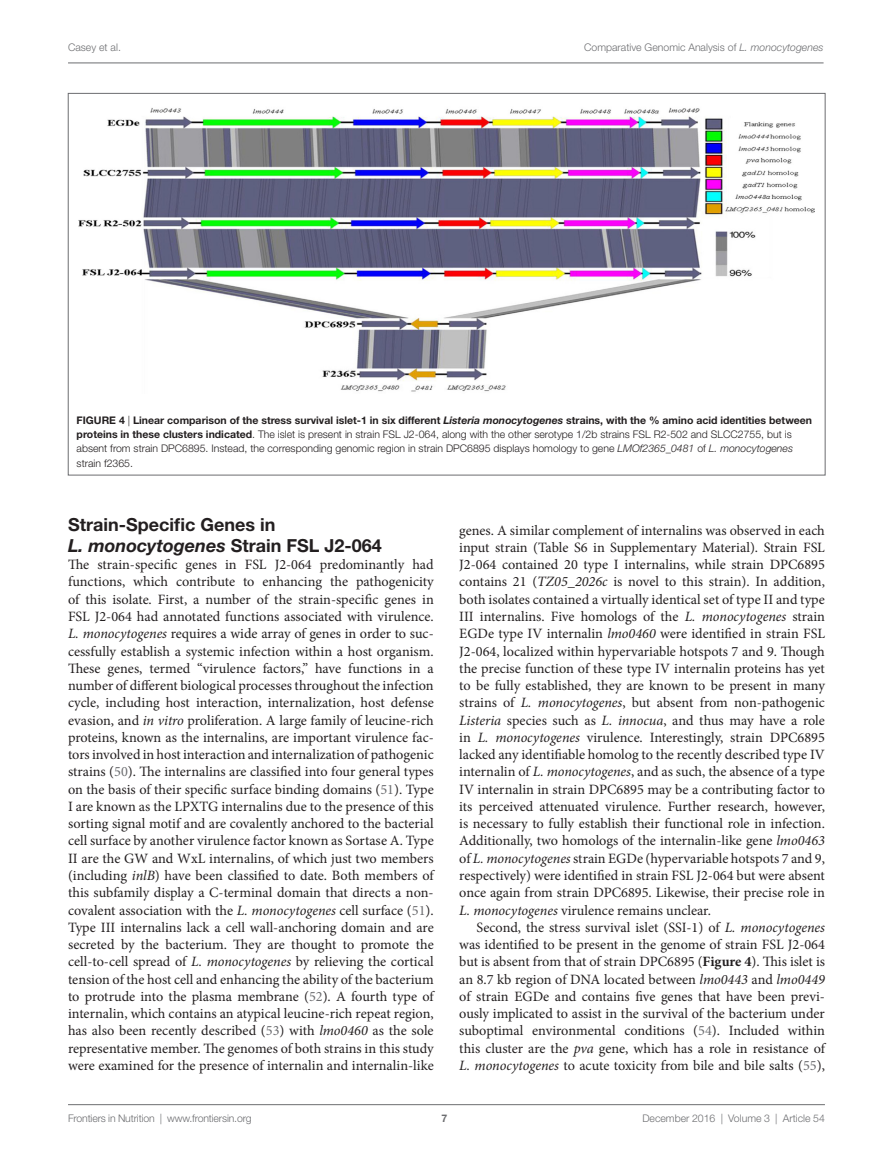
<style>
.page{position:relative;width:893px;height:1170px;background:#fff}
.page>*{position:absolute;margin:0;border:0;box-sizing:border-box;transform-origin:0 0}
.t1{font:700 18px/21px "Helvetica Neue LT Std";color:#231f20}
.t2{font:14.25px/17.2px "Minion Pro";color:#231f20;text-align:justify}
.t3{font:300 10.5px/14.2px "Helvetica Neue LT Std";color:#231f20}
.t4{font:300 10.5px "Helvetica Neue LT Std";color:#6c6d70}
.t5{font:700 10.5px "Helvetica Neue LT Std";color:#6c6d70}
.s1{font-style:italic}
.s2{font-weight:700}
.s3{font-weight:700;font-style:italic}
.s4{color:#6c6d70}
</style>
<div class="page">
<img style="left:79px;top:107px;width:735px;height:285px">
<hr style="left:68px;top:1104px;width:757px;height:1px;background:#6c6d70">
<hr style="left:68px;top:63px;width:755px;height:1px;background:#6c6d70">
<p class="t4" style="left:68px;top:41px;width:54px">Casey et al.</p>
<p class="t4" style="left:584px;top:41px;width:241px">Comparative Genomic Analysis of <span class="s1">L. monocytogenes</span></p>
<p class="t3" style="left:77px;top:413px;width:737px"><span class="s2">FIG URE 4</span> | <span class="s2">Linear comparison of the stress survival islet-1 in six different</span> <span class="s3">Listeria monocytogenes</span> <span class="s2">strains, with the % amino acid identities between proteins in these clusters indicated</span>. The islet is present in strain FSL J2-064, along with the other serotype 1/2b strains FSL R2-502 and SLCC2755, but is absent from strain DPC6895. Instead, the corresponding genomic region in strain DPC6895 displays homology to gene <span class="s1">LMOf2365_0481</span> of <span class="s1">L. monocytogenes </span>strain f2365.</p>
<p class="t1" style="left:68px;top:513px;width:315px">Strain-Specific Genes in<br><span class="s1">L. monocytogenes</span> Strain FSL J2-064</p>
<p class="t2" style="left:68px;top:556px;width:367px">The strain-specific genes in FSL J2-064 predominantly had functions, which contribute to enhancing the pathogenicity of this isolate. First, a number of the strain-specific genes in FSL J2-064 had annotated functions associated with virulence.<br><span class="s1">L. monocytogenes</span> requires a wide array of genes in order to suc&shy;cessfully establish a systemic infection within a host organism.<br>These genes, termed “virulence factors,” have functions in a number of different biological processes throughout the infection cycle, including host interaction, internalization, host defense evasion, and <span class="s1">in vitro</span> proliferation. A large family of leucine-rich proteins, known as the internalins, are important virulence fac&shy;tors involved in host interaction and internalization of pathogenic strains (<span class="s4">50</span>). The internalins are classified into four general types on the basis of their specific surface binding domains (<span class="s4">51</span>). Type I are known as the LPXTG internalins due to the presence of this sorting signal motif and are covalently anchored to the bacterial cell surface by another virulence factor known as Sortase A. Type II are the GW and WxL internalins, of which just two members (including <span class="s1">inlB</span>) have been classified to date. Both members of this subfamily display a C-terminal domain that directs a non&shy;covalent association with the <span class="s1">L. monocytogenes</span> cell surface (<span class="s4">51</span>).<br>Type III internalins lack a cell wall-anchoring domain and are secreted by the bacterium. They are thought to promote the cell-to-cell spread of <span class="s1">L. monocytogenes</span> by relieving the cortical tension of the host cell and enhancing the ability of the bacterium to protrude into the plasma membrane (<span class="s4">52</span>). A fourth type of internalin, which contains an atypical leucine-rich repeat region, has also been recently described (<span class="s4">53</span>) with <span class="s1">lmo0460</span> as the sole representative member. The genomes of both strains in this study were examined for the presence of internalin and internalin-like</p>
<p class="t2" style="left:459px;top:521px;width:367px">genes. A similar complement of internalins was observed in each input strain (Table S6 in Supplementary Material). Strain FSL J2-064 contained 20 type I internalins, while strain DPC6895 contains 21 (<span class="s1">TZ05_2026c</span> is novel to this strain). In addition, both isolates contained a virtually identical set of type II and type III internalins. Five homologs of the <span class="s1">L. monocytogenes</span> strain EGDe type IV internalin <span class="s1">lmo0460</span> were identified in strain FSL J2-064, localized within hypervariable hotspots 7 and 9. Though the precise function of these type IV internalin proteins has yet to be fully established, they are known to be present in many strains of <span class="s1">L. monocytogenes</span>, but absent from non-pathogenic <span class="s1">Listeria</span> species such as <span class="s1">L. innocua</span>, and thus may have a role in <span class="s1">L. monocytogenes</span> virulence. Interestingly, strain DPC6895 lacked any identifiable homolog to the recently described type IV internalin of <span class="s1">L. monocytogenes</span>, and as such, the absence of a type IV internalin in strain DPC6895 may be a contributing factor to its perceived attenuated virulence. Further research, however, is necessary to fully establish their functional role in infection.<br>Additionally, two homologs of the internalin-like gene <span class="s1">lmo0463 </span>of <span class="s1">L. monocytogenes</span> strain EGDe (hypervariable hotspots 7 and 9, respectively) were identified in strain FSL J2-064 but were absent once again from strain DPC6895. Likewise, their precise role in <span class="s1">L. monocytogenes</span> virulence remains unclear.</p>
<p class="t2" style="left:459px;top:918px;width:367px;text-indent:17px">Second, the stress survival islet (SSI-1) of <span class="s1">L. monocytogenes </span>was identified to be present in the genome of strain FSL J2-064 but is absent from that of strain DPC6895 (<span class="s2">Figure 4</span>). This islet is an 8.7 kb region of DNA located between <span class="s1">lmo0443</span> and <span class="s1">lmo0449 </span>of strain EGDe and contains five genes that have been previ&shy;ously implicated to assist in the survival of the bacterium under suboptimal environmental conditions (<span class="s4">54</span>). Included within this cluster are the <span class="s1">pva</span> gene, which has a role in resistance of <span class="s1">L. monocytogenes</span> to acute toxicity from bile and bile salts (<span class="s4">55</span>),</p>
<p class="t4" style="left:68px;top:1111px;width:185px">Frontiers in Nutrition | www.frontiersin.org</p>
<p class="t4" style="left:642px;top:1111px;width:184px">December 2016 | Volume 3 | Article 54</p>
<p class="t5" style="left:441px;top:1111px;width:7px">7</p>
</div>
